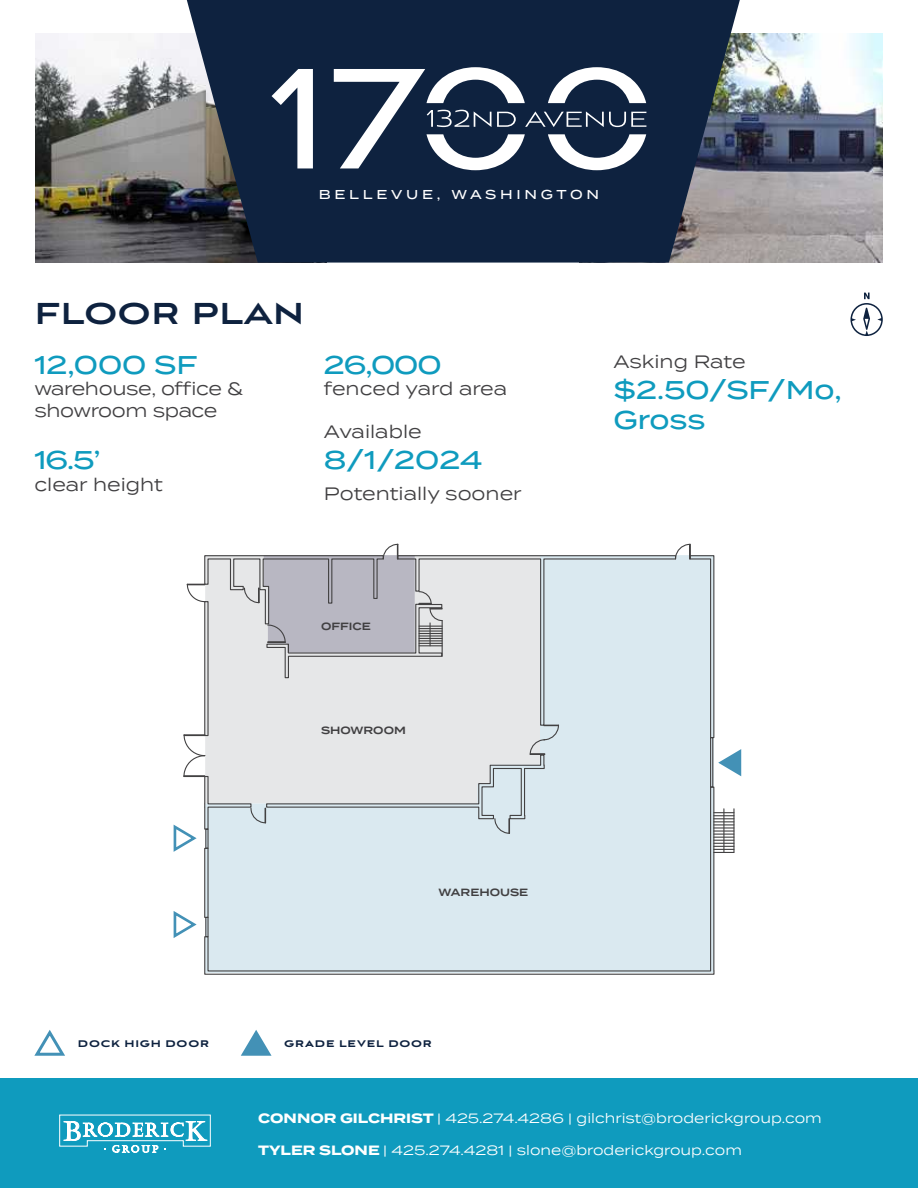
<style>
.page{position:relative;width:918px;height:1188px;background:#fff}
.page>*{position:absolute;margin:0;border:0;box-sizing:border-box;transform-origin:0 0}
.t1{font:700 42px "Aviano Sans";color:#0e223f}
.t2{font:500 25.65px/30.8px "Termina";color:#0f9bbe}
.t3{font:18px "Termina";color:#414042}
.t4{font:18px/21.6px "Termina";letter-spacing:-.02em;color:#414042}
.t5{font:13.5px "Termina";color:#fff}
.t6{font:500 12.9px "Termina";letter-spacing:.29em;color:#fff}
.t7{font:900 12px "Aviano Sans";letter-spacing:.065em;color:#0e223f}
.t8{font:600 10.5px "Termina";color:#414042}
.s1{font-weight:700}
</style>
<div class="page">
<div style="left:0;top:1078px;width:918px;height:110px;background:#0f9bbe"></div>
<svg style="left:59px;top:1115px;width:152px;height:37px"></svg>
<img style="left:35px;top:34px;width:152px;height:229px">
<img style="left:740px;top:34px;width:143px;height:229px">
<svg style="left:187px;top:0;width:553px;height:263px;background:#203048"></svg>
<svg style="left:272px;top:69px;width:41px;height:99px"></svg>
<svg style="left:334px;top:67px;width:312px;height:103px"></svg>
<svg style="left:34px;top:1030px;width:31px;height:26px"></svg>
<svg style="left:241px;top:1030px;width:31px;height:26px"></svg>
<svg style="left:206px;top:679px;width:508px;height:107px;background:#dfe7eb"></svg>
<div style="left:204px;top:601px;width:5px;height:135px;border:1px solid #424142"></div>
<div style="left:710px;top:737px;width:3px;height:51px;border:1px solid #424142"></div>
<svg style="left:674px;top:543px;width:41px;height:196px;background:#d2dfe5"></svg>
<svg style="left:397px;top:555px;width:280px;height:171px;background:#dce4e9"></svg>
<div style="left:204px;top:786px;width:511px;height:189px;background:#dae9f0"></div>
<hr style="left:723px;top:809px;width:1px;height:43px;background:#424142">
<hr style="left:733px;top:809px;width:2px;height:43px;background:#424142">
<svg style="left:714px;top:812px;width:20px;height:13px"></svg>
<hr style="left:714px;top:827px;width:20px;height:2px;background:#424142">
<hr style="left:714px;top:830px;width:20px;height:2px;background:#424142">
<svg style="left:714px;top:834px;width:20px;height:19px"></svg>
<svg style="left:186px;top:543px;width:257px;height:136px;background:#ccccd1"></svg>
<svg style="left:173px;top:724px;width:387px;height:130px;background:#dde4e7"></svg>
<svg style="left:173px;top:911px;width:24px;height:27px"></svg>
<svg style="left:718px;top:749px;width:24px;height:28px"></svg>
<svg style="left:850px;top:293px;width:33px;height:43px"></svg>
<p class="t6" style="left:319px;top:185px;width:282px">BELLEVUE, WASHINGTON</p>
<h1 class="t1" style="left:34px;top:292px;width:272px">floor plan</h1>
<h2 class="t2" style="left:34px;top:349px;width:165px">12,000 SF</h2>
<h3 class="t4" style="left:34px;top:377px;width:210px">warehouse, office &amp; showroom space</h3>
<h2 class="t2" style="left:34px;top:444px;width:68px">16.5’</h2>
<h3 class="t3" style="left:34px;top:471px;width:130px">clear height</h3>
<h2 class="t2" style="left:324px;top:349px;width:119px">26,000</h2>
<h3 class="t3" style="left:324px;top:376px;width:185px">fenced yard area</h3>
<h3 class="t3" style="left:324px;top:419px;width:99px">Available</h3>
<h2 class="t2" style="left:324px;top:444px;width:160px">8/1/2024</h2>
<h3 class="t3" style="left:324px;top:480px;width:199px">Potentially sooner</h3>
<h3 class="t3" style="left:613px;top:348px;width:134px">Asking Rate</h3>
<h2 class="t2" style="left:613px;top:374px;width:230px">$2.50/SF/Mo,<br>Gross</h2>
<p class="t8" style="left:321px;top:619px;width:51px">OFFICE</p>
<p class="t8" style="left:321px;top:722px;width:86px">SHOWROOM</p>
<p class="t8" style="left:438px;top:884px;width:91px">WAREHOUSE</p>
<p class="t7" style="left:78px;top:1038px;width:133px">DOCK HIGH DOOR</p>
<p class="t7" style="left:284px;top:1038px;width:149px">GRADE LEVEL DOOR</p>
<p class="t5" style="left:258px;top:1108px;width:565px"><span class="s1">CONNOR GILCHRIST</span> | 425.274.4286 | gilchrist@broderickgroup.com</p>
<p class="t5" style="left:258px;top:1140px;width:485px"><span class="s1">TYLER SLONE</span> | 425.274.4281 | slone@broderickgroup.com</p>
</div>
